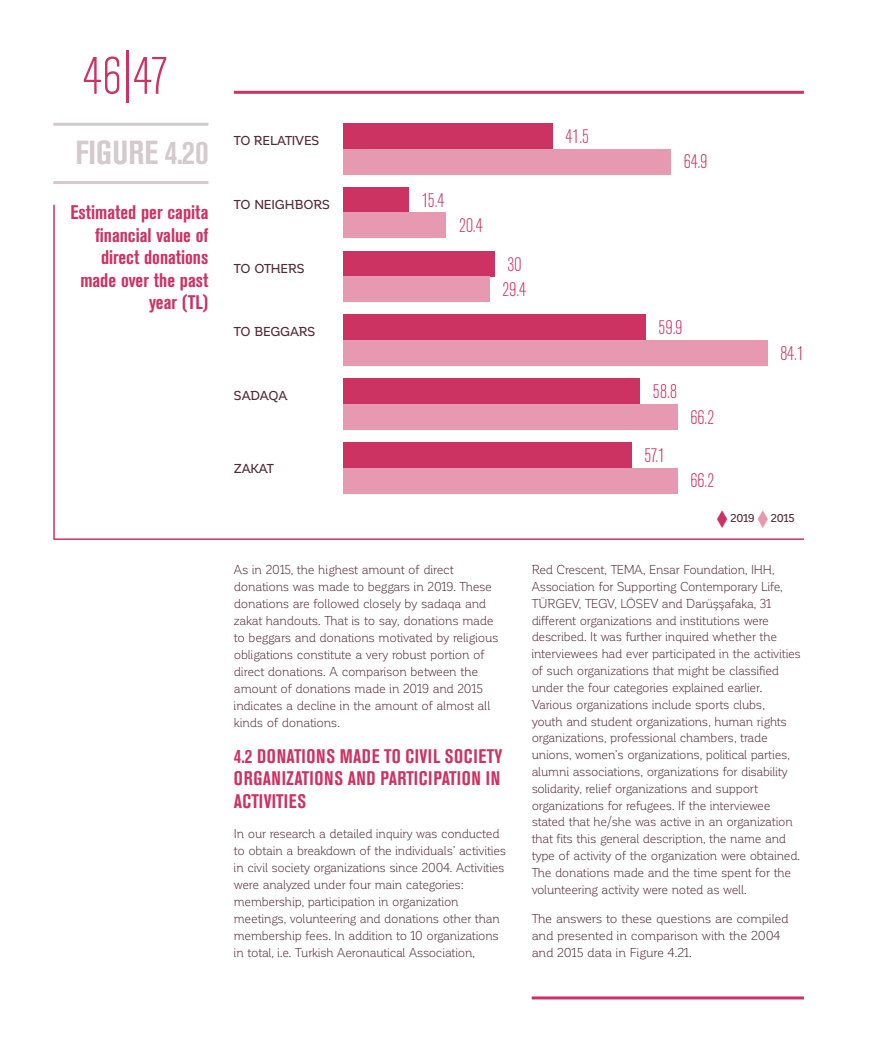
<style>
.page{position:relative;width:872px;height:1042px;background:#fff}
.page>*{position:absolute;margin:0;border:0;box-sizing:border-box;transform-origin:0 0}
.t1{font:300 condensed 52.5px "Akzidenz Grotesk BE";color:#cc3362}
.t2{font:700 condensed 33px "Akzidenz Grotesk BE";letter-spacing:.01em;color:#d4cace}
.t3{font:25.5px "Chartwell Bars";color:#cc3362}
.t4{font:25.5px "Chartwell Bars";color:#e699b1}
.t5{font:700 condensed 19.5px/22.5px "Akzidenz Grotesk BE";color:#cc3362;text-align:right}
.t6{font:300 condensed 19.5px "Akzidenz Grotesk BE";color:#cc3362}
.t7{font:12.75px/16.8px "Corporative";letter-spacing:-.025em;color:#522b39;scale:.96 1}
.t8{font:12.75px/17px "Corporative";letter-spacing:-.025em;color:#522b39}
.t9{font:500 12.75px "Corporative";letter-spacing:-.005em;color:#522b39}
.t10{font:500 11.25px "Corporative";letter-spacing:-.01em;color:#522b39}
</style>
<div class="page">
<hr style="left:234px;top:91px;width:570px;height:3px;background:#cc3362">
<hr style="left:531px;top:996px;width:273px;height:3px;background:#cc3362">
<svg style="left:53px;top:204px;width:751px;height:336px"></svg>
<div style="left:343px;top:251px;width:152px;height:25px;background:#cc3362"></div>
<div style="left:343px;top:276px;width:147px;height:26px;background:#e699b1"></div>
<div style="left:343px;top:378px;width:297px;height:26px;background:#cc3362"></div>
<div style="left:343px;top:404px;width:334px;height:25px;background:#e699b1"></div>
<div style="left:343px;top:123px;width:210px;height:26px;background:#cc3362"></div>
<div style="left:343px;top:149px;width:328px;height:25px;background:#e699b1"></div>
<div style="left:343px;top:442px;width:288px;height:26px;background:#cc3362"></div>
<div style="left:343px;top:468px;width:334px;height:25px;background:#e699b1"></div>
<div style="left:343px;top:187px;width:66px;height:26px;background:#cc3362"></div>
<div style="left:343px;top:213px;width:103px;height:25px;background:#e699b1"></div>
<div style="left:343px;top:315px;width:303px;height:25px;background:#cc3362"></div>
<div style="left:343px;top:340px;width:425px;height:26px;background:#e699b1"></div>
<hr style="left:53px;top:123px;width:155px;height:3px;background:#d4cace">
<hr style="left:53px;top:181px;width:155px;height:3px;background:#d4cace">
<h1 class="t1" style="left:83px;top:48px;width:87px">46|47</h1>
<h2 class="t2" style="left:76px;top:134px;width:134px">FIGURE 4.20</h2>
<h3 class="t5" style="left:70px;top:201px;width:139px">Estimated per capita financial value of direct donations made over the past year (TL)</h3>
<p class="t9" style="left:234px;top:134px;width:87px">TO RELATIVES</p>
<p class="t9" style="left:234px;top:197px;width:98px">TO NEIGHBORS</p>
<p class="t9" style="left:234px;top:261px;width:72px">TO OTHERS</p>
<p class="t9" style="left:234px;top:325px;width:83px">TO BEGGARS</p>
<p class="t9" style="left:234px;top:389px;width:55px">SADAQA</p>
<p class="t9" style="left:234px;top:462px;width:42px">ZAKAT</p>
<h3 class="t6" style="left:422px;top:190px;width:24px">15.4</h3>
<h3 class="t6" style="left:459px;top:215px;width:25px">20.4</h3>
<h3 class="t6" style="left:507px;top:253px;width:16px">30</h3>
<h3 class="t6" style="left:502px;top:279px;width:25px">29.4</h3>
<h3 class="t6" style="left:565px;top:126px;width:25px">41.5</h3>
<h3 class="t6" style="left:684px;top:151px;width:25px">64.9</h3>
<h3 class="t6" style="left:658px;top:317px;width:25px">59.9</h3>
<h3 class="t6" style="left:653px;top:381px;width:25px">58.8</h3>
<h3 class="t6" style="left:690px;top:406px;width:25px">66.2</h3>
<h3 class="t6" style="left:780px;top:343px;width:25px">84.1</h3>
<h3 class="t6" style="left:644px;top:445px;width:22px">57.1</h3>
<h3 class="t6" style="left:690px;top:470px;width:25px">66.2</h3>
<h3 class="t3" style="left:717px;top:504px;width:12px">=</h3>
<p class="t10" style="left:730px;top:512px;width:26px">2019</p>
<h3 class="t4" style="left:757px;top:504px;width:12px">=</h3>
<p class="t10" style="left:771px;top:512px;width:25px">2015</p>
<p class="t8" style="left:234px;top:561px;width:266px">As in 2015, the highest amount of direct donations was made to beggars in 2019. These donations are followed closely by sadaqa and zakat handouts. That is to say, donations made to beggars and donations motivated by religious obligations constitute a very robust portion of direct donations. A comparison between the amount of donations made in 2019 and 2015 indicates a decline in the amount of almost all kinds of donations.</p>
<h3 class="t5" style="left:234px;top:745px;width:270px;text-align:justify">4.2 DONATIONS MADE TO CIVIL SOCIETY ORGANIZATIONS AND PARTICIPATION IN ACTIVITIES</h3>
<p class="t7" style="left:234px;top:825px;width:285px">In our research a detailed inquiry was conducted to obtain a breakdown of the individuals’ activities in civil society organizations since 2004. Activities were analyzed under four main categories: membership, participation in organization meetings, volunteering and donations other than membership fees. In addition to 10 organizations in total, i.e. Turkish Aeronautical Association,</p>
<p class="t7" style="left:531px;top:561px;width:282px">Red Crescent, TEMA, Ensar Foundation, IHH, Association for Supporting Contemporary Life, TÜRGEV, TEGV, LÖSEV and Darüşşafaka, 31 different organizations and institutions were described. It was further inquired whether the interviewees had ever participated in the activities of such organizations that might be classified under the four categories explained earlier.<br>Various organizations include sports clubs,<br>youth and student organizations, human rights organizations, professional chambers, trade unions, women’s organizations, political parties, alumni associations, organizations for disability solidarity, relief organizations and support organizations for refugees. If the interviewee stated that he/she was active in an organization that fits this general description, the name and type of activity of the organization were obtained.<br>The donations made and the time spent for the volunteering activity were noted as well.</p>
<p class="t8" style="left:531px;top:910px;width:258px">The answers to these questions are compiled and presented in comparison with the 2004 and 2015 data in Figure 4.21.</p>
</div>
